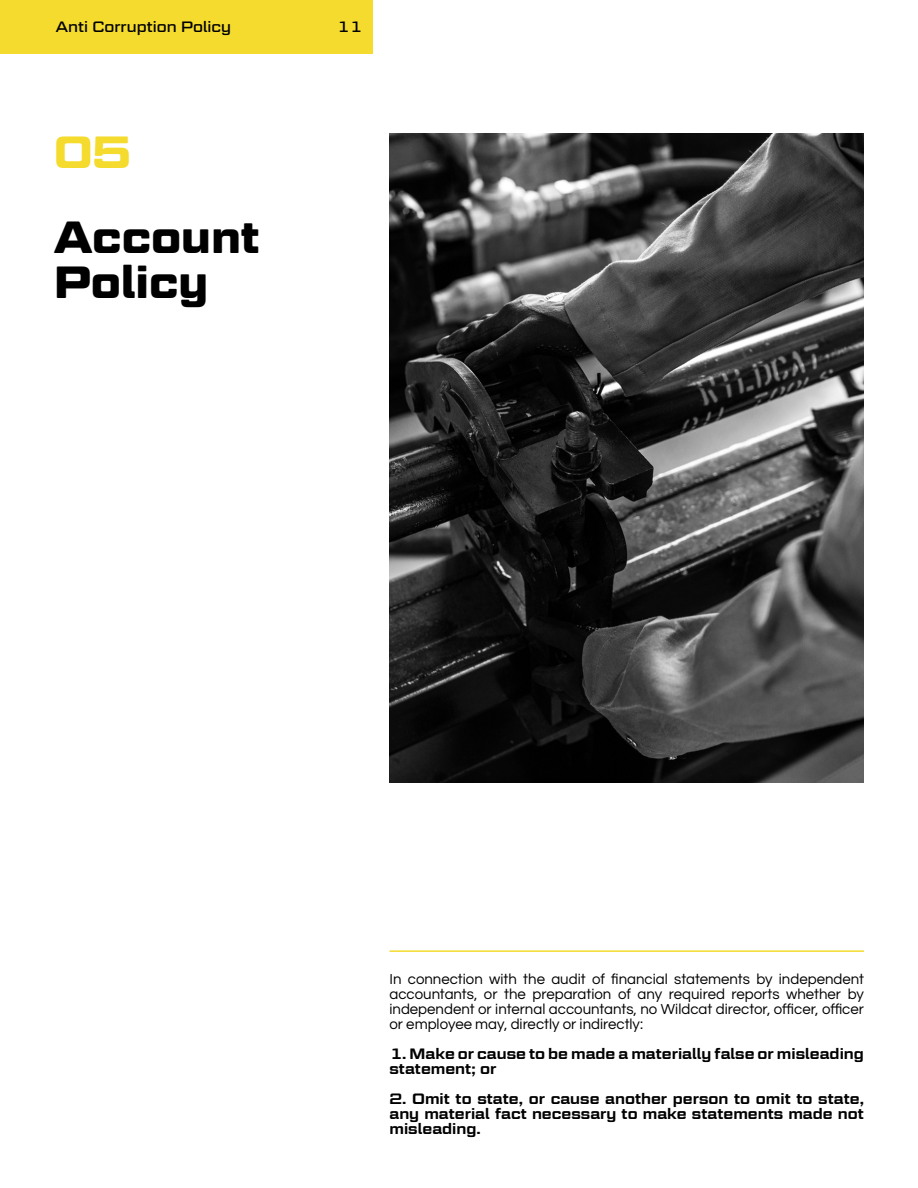
<style>
.page{position:relative;width:918px;height:1188px;background:#fff}
.page>*{position:absolute;margin:0;border:0;box-sizing:border-box;transform-origin:0 0}
.t1{font:700 45px/45px "Geom Graphic";color:#000}
.t2{font:700 45px "Geom Graphic";color:#f4db2d}
.t3{font:15px/15px "Questrial";color:#000;text-align:justify}
.t4{font:600 15px/15px "Geom Graphic";color:#000}
.t5{font:15px "Geom Graphic";color:#000}
</style>
<div class="page">
<div style="left:0;top:0;width:373px;height:54px;background:#f4db2d"></div>
<hr style="left:389px;top:950px;width:475px;height:2px;background:#f4db2d">
<img style="left:389px;top:133px;width:475px;height:650px">
<p class="t5" style="left:56px;top:17px;width:177px">Anti Corruption Policy</p>
<p class="t5" style="left:337px;top:17px;width:27px">11</p>
<h1 class="t2" style="left:54px;top:125px;width:79px">05</h1>
<h1 class="t1" style="left:54px;top:214px;width:207px">Account<br>Policy</h1>
<p class="t3" style="left:389px;top:972px;width:476px">In connection with the audit of financial statements by independent accountants, or the preparation of any required reports whether by independent or internal accountants, no Wildcat director, officer, officer or employee may, directly or indirectly:</p>
<p class="t4" style="left:389px;top:1046px;width:476px">1. Make or cause to be made a materially false or misleading statement; or</p>
<p class="t4" style="left:389px;top:1091px;width:476px;text-align:justify">2. Omit to state, or cause another person to omit to state, any material fact necessary to make statements made not misleading.</p>
</div>
